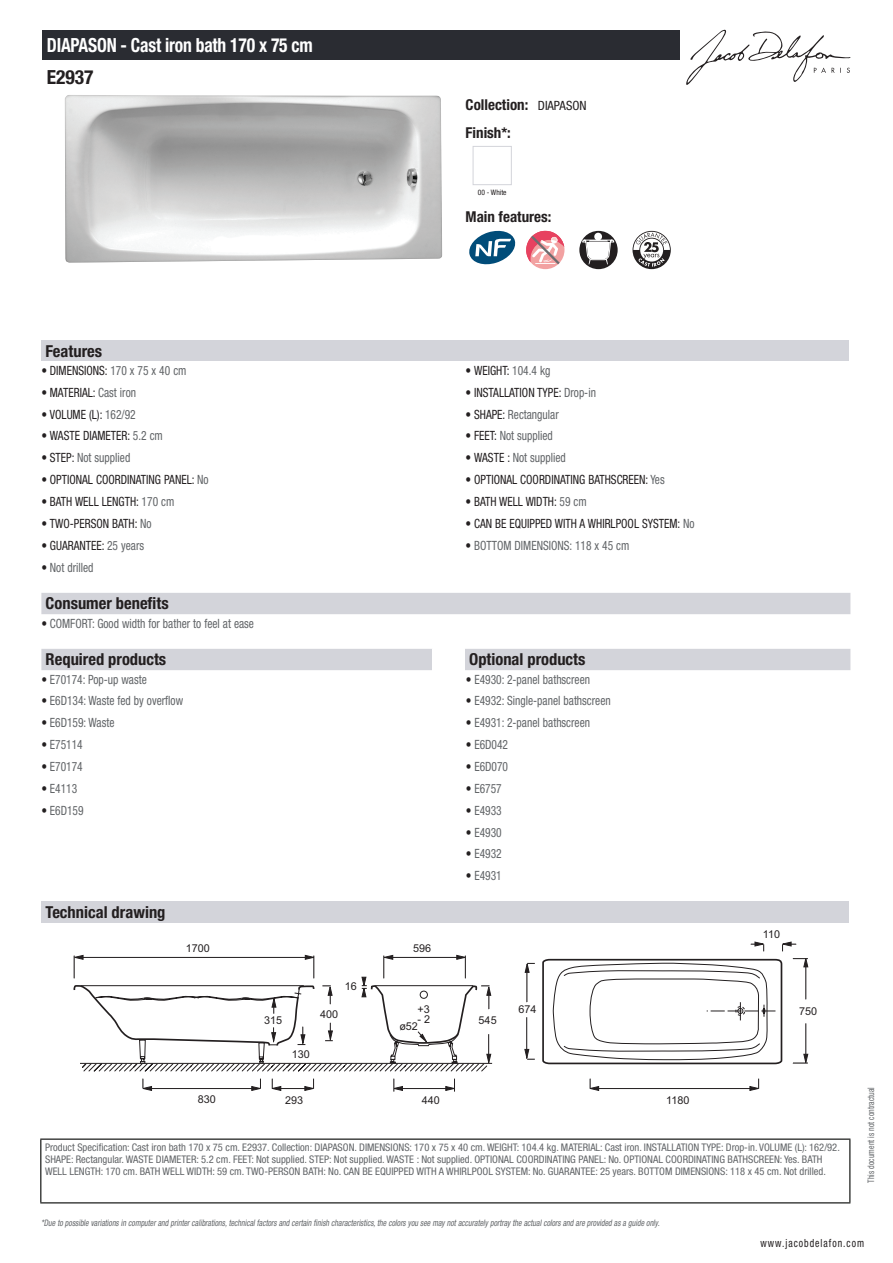
<style>
.page{position:relative;width:893px;height:1263px;background:#fff}
.page>*{position:absolute;margin:0;border:0;box-sizing:border-box;transform-origin:0 0}
.t1{font:700 condensed 19.5px "Helvetica Neue LT Std";letter-spacing:-.01em;color:#fff;scale:.9 1}
.t2{font:700 condensed 19.5px "Helvetica Neue LT Std";color:#231f20}
.t3{font:700 condensed 16.5px "Helvetica Neue LT Std";color:#231f20}
.t4{font:700 condensed 15px/27.8px "Helvetica Neue LT Std";color:#231f20}
.t5{font:condensed 12.75px "Helvetica Neue LT Std";color:#626568;scale:.9 1}
.t6{font:condensed 12.75px "Helvetica Neue LT Std";color:#231f20;scale:.9 1}
.t7{font:condensed 11.25px "Helvetica Neue LT Std";letter-spacing:.1em;color:#231f20;scale:.87 1}
.t8{font:10.8px "Arial";color:#231f20}
.t9{font:condensed 10.5px/12px "Helvetica Neue LT Std";color:#626568}
.t10{font:italic condensed 9px "Helvetica Neue LT Std";color:#626568;scale:.87 1}
.t11{font:condensed 9px "Helvetica Neue LT Std";color:#626568;scale:.87 1}
.t12{font:condensed 7.5px "Helvetica Neue LT Std";color:#231f20}
.s1{font-weight:400;font-size:12.75px}
.s2{color:#626568}
.s3{color:#231f20}
</style>
<div class="page">
<svg style="left:686px;top:30px;width:164px;height:55px"></svg>
<img style="left:65px;top:95px;width:378px;height:168px">
<div style="left:473px;top:146px;width:39px;height:39px;border:1px solid #d3d4da"></div>
<svg style="left:469px;top:231px;width:46px;height:33px"></svg>
<div style="left:526px;top:231px;width:38px;height:38px;background:#f2a1a1;border-radius:50%"></div>
<svg style="left:526px;top:231px;width:38px;height:33px"></svg>
<svg style="left:579px;top:231px;width:39px;height:38px"></svg>
<div style="left:594px;top:233px;width:8px;height:7px;background:#fff;border-radius:50%"></div>
<svg style="left:582px;top:240px;width:32px;height:24px"></svg>
<svg style="left:632px;top:231px;width:39px;height:38px"></svg>
<div style="left:41px;top:340px;width:808px;height:21px;background:#d3d4da"></div>
<div style="left:41px;top:593px;width:809px;height:21px;background:#d3d4da"></div>
<div style="left:41px;top:649px;width:809px;height:21px;background:#d3d4da"></div>
<div style="left:432px;top:649px;width:33px;height:21px;background:#fff"></div>
<div style="left:41px;top:901px;width:808px;height:22px;background:#d3d4da"></div>
<hr style="left:148px;top:1088px;width:108px;height:1px;background:#231f20">
<svg style="left:142px;top:1079px;width:11px;height:12px"></svg>
<hr style="left:399px;top:1088px;width:53px;height:1px;background:#231f20">
<svg style="left:445px;top:1079px;width:10px;height:13px"></svg>
<svg style="left:393px;top:1079px;width:11px;height:12px"></svg>
<hr style="left:596px;top:1088px;width:160px;height:1px;background:#231f20">
<svg style="left:749px;top:1079px;width:11px;height:12px"></svg>
<svg style="left:589px;top:1079px;width:11px;height:12px"></svg>
<hr style="left:278px;top:1088px;width:33px;height:1px;background:#231f20">
<svg style="left:304px;top:1079px;width:11px;height:12px"></svg>
<svg style="left:251px;top:1079px;width:31px;height:12px"></svg>
<svg style="left:74px;top:941px;width:735px;height:131px"></svg>
<div style="left:43px;top:30px;width:637px;height:30px;background:#2a2c32"></div>
<hr style="left:40px;top:1138px;width:810px;height:2px;background:#040503">
<hr style="left:40px;top:1140px;width:1px;height:62px;background:#040503">
<hr style="left:849px;top:1140px;width:1px;height:62px;background:#040503">
<hr style="left:40px;top:1202px;width:810px;height:1px;background:#040503">
<h1 class="t1" style="left:47px;top:33px;width:297px">DIAPASON - Cast iron bath 170 x 75 cm</h1>
<h1 class="t2" style="left:47px;top:65px;width:48px">E2937</h1>
<h3 class="t4" style="left:466px;top:90px;width:122px">Collection: <span class="s1">DIAPASON<br></span>Finish*:</h3>
<p class="t12" style="left:478px;top:188px;width:30px">00 - White</p>
<h3 class="t4" style="left:466px;top:203px;width:87px">Main features:</h3>
<h2 class="t3" style="left:46px;top:341px;width:58px">Features</h2>
<p class="t6" style="left:41px;top:363px;width:163px">• DIMENSIONS: <span class="s2">170 x 75 x 40 cm</span></p>
<p class="t6" style="left:466px;top:363px;width:96px">• WEIGHT: <span class="s2">104.4 kg</span></p>
<p class="t6" style="left:41px;top:385px;width:107px">• MATERIAL: <span class="s2">Cast iron</span></p>
<p class="t6" style="left:466px;top:385px;width:146px">• INSTALLATION TYPE: <span class="s2">Drop-in</span></p>
<p class="t6" style="left:41px;top:407px;width:106px">• VOLUME (L): <span class="s2">162/92</span></p>
<p class="t5" style="left:466px;top:407px;width:105px"><span class="s3">• SHAPE:</span> Rectangular</p>
<p class="t6" style="left:41px;top:428px;width:136px">• WASTE DIAMETER: <span class="s2">5.2 cm</span></p>
<p class="t5" style="left:466px;top:428px;width:98px"><span class="s3">• FEET:</span> Not supplied</p>
<p class="t5" style="left:41px;top:450px;width:100px"><span class="s3">• STEP:</span> Not supplied</p>
<p class="t5" style="left:466px;top:450px;width:113px"><span class="s3">• WASTE :</span> Not supplied</p>
<p class="t6" style="left:41px;top:472px;width:187px">• OPTIONAL COORDINATING PANEL: <span class="s2">No</span></p>
<p class="t6" style="left:466px;top:472px;width:223px">• OPTIONAL COORDINATING BATHSCREEN: <span class="s2">Yes</span></p>
<p class="t6" style="left:41px;top:494px;width:149px">• BATH WELL LENGTH: <span class="s2">170 cm</span></p>
<p class="t6" style="left:466px;top:494px;width:136px">• BATH WELL WIDTH: <span class="s2">59 cm</span></p>
<p class="t6" style="left:41px;top:516px;width:124px">• TWO-PERSON BATH: <span class="s2">No</span></p>
<p class="t6" style="left:466px;top:516px;width:256px">• CAN BE EQUIPPED WITH A WHIRLPOOL SYSTEM: <span class="s2">No</span></p>
<p class="t6" style="left:41px;top:538px;width:116px">• GUARANTEE: <span class="s2">25 years</span></p>
<p class="t5" style="left:466px;top:538px;width:184px"><span class="s3">•</span> BOTTOM DIMENSIONS: 118 x 45 cm</p>
<p class="t5" style="left:41px;top:560px;width:59px"><span class="s3">•</span> Not drilled</p>
<h2 class="t3" style="left:46px;top:593px;width:125px">Consumer benefits</h2>
<p class="t5" style="left:41px;top:616px;width:238px"><span class="s3">•</span> COMFORT: Good width for bather to feel at ease</p>
<h2 class="t3" style="left:46px;top:649px;width:122px">Required products</h2>
<h2 class="t3" style="left:469px;top:649px;width:118px">Optional products</h2>
<p class="t5" style="left:41px;top:672px;width:119px"><span class="s3">•</span> E70174: Pop-up waste</p>
<p class="t5" style="left:466px;top:672px;width:140px"><span class="s3">•</span> E4930: 2-panel bathscreen</p>
<p class="t5" style="left:41px;top:693px;width:159px"><span class="s3">•</span> E6D134: Waste fed by overflow</p>
<p class="t5" style="left:466px;top:693px;width:162px"><span class="s3">•</span> E4932: Single-panel bathscreen</p>
<p class="t5" style="left:41px;top:715px;width:83px"><span class="s3">•</span> E6D159: Waste</p>
<p class="t5" style="left:466px;top:715px;width:140px"><span class="s3">•</span> E4931: 2-panel bathscreen</p>
<p class="t5" style="left:41px;top:737px;width:47px"><span class="s3">•</span> E75114</p>
<p class="t5" style="left:466px;top:737px;width:48px"><span class="s3">•</span> E6D042</p>
<p class="t5" style="left:41px;top:759px;width:47px"><span class="s3">•</span> E70174</p>
<p class="t5" style="left:466px;top:759px;width:48px"><span class="s3">•</span> E6D070</p>
<p class="t5" style="left:41px;top:781px;width:41px"><span class="s3">•</span> E4113</p>
<p class="t5" style="left:466px;top:781px;width:41px"><span class="s3">•</span> E6757</p>
<p class="t5" style="left:41px;top:803px;width:48px"><span class="s3">•</span> E6D159</p>
<p class="t5" style="left:466px;top:803px;width:41px"><span class="s3">•</span> E4933</p>
<p class="t5" style="left:466px;top:825px;width:41px"><span class="s3">•</span> E4930</p>
<p class="t5" style="left:466px;top:846px;width:41px"><span class="s3">•</span> E4932</p>
<p class="t5" style="left:466px;top:868px;width:41px"><span class="s3">•</span> E4931</p>
<h2 class="t3" style="left:46px;top:902px;width:121px">Technical drawing</h2>
<p class="t8" style="left:186px;top:941px;width:26px">1700</p>
<p class="t8" style="left:413px;top:941px;width:20px">596</p>
<p class="t8" style="left:264px;top:1013px;width:20px">315</p>
<p class="t8" style="left:320px;top:1007px;width:20px">400</p>
<p class="t8" style="left:345px;top:979px;width:14px">16</p>
<p class="t8" style="left:292px;top:1047px;width:20px">130</p>
<p class="t8" style="left:418px;top:1002px;width:14px">+3</p>
<p class="t8" style="left:418px;top:1012px;width:14px">- 2</p>
<p class="t8" style="left:399px;top:1019px;width:20px">ø52</p>
<p class="t8" style="left:479px;top:1013px;width:20px">545</p>
<p class="t8" style="left:518px;top:1002px;width:20px">674</p>
<p class="t8" style="left:198px;top:1092px;width:20px">830</p>
<p class="t8" style="left:285px;top:1093px;width:20px">293</p>
<p class="t8" style="left:422px;top:1093px;width:20px">440</p>
<p class="t8" style="left:666px;top:1093px;width:25px">1180</p>
<p class="t8" style="left:763px;top:927px;width:19px">110</p>
<p class="t8" style="left:799px;top:1004px;width:20px">750</p>
<p class="t9" style="left:45px;top:1141px;width:796px">Product Specification: Cast iron bath 170 x 75 cm. E2937. Collection: DIAPASON. DIMENSIONS: 170 x 75 x 40 cm. WEIGHT: 104.4 kg. MATERIAL: Cast iron. INSTALLATION TYPE: Drop-in. VOLUME (L): 162/92.<br>SHAPE: Rectangular. WASTE DIAMETER: 5.2 cm. FEET: Not supplied. STEP: Not supplied. WASTE : Not supplied. OPTIONAL COORDINATING PANEL: No. OPTIONAL COORDINATING BATHSCREEN: Yes. BATH<br>WELL LENGTH: 170 cm. BATH WELL WIDTH: 59 cm. TWO-PERSON BATH: No. CAN BE EQUIPPED WITH A WHIRLPOOL SYSTEM: No. GUARANTEE: 25 years. BOTTOM DIMENSIONS: 118 x 45 cm. Not drilled.</p>
<p class="t10" style="left:41px;top:1217px;width:714px">*Due to possible variationsin computerand printercalibrations,technicalfactorsand certain finish characteristics,the colorsyou see maynotaccuratelyportraythe actualcolorsand are provided asa guide only.</p>
<p class="t11" style="left:866px;top:1183px;width:111px;rotate:-90deg">This document is not contractual</p>
<p class="t7" style="left:760px;top:1237px;width:121px">www.jacobdelafon.com</p>
</div>
